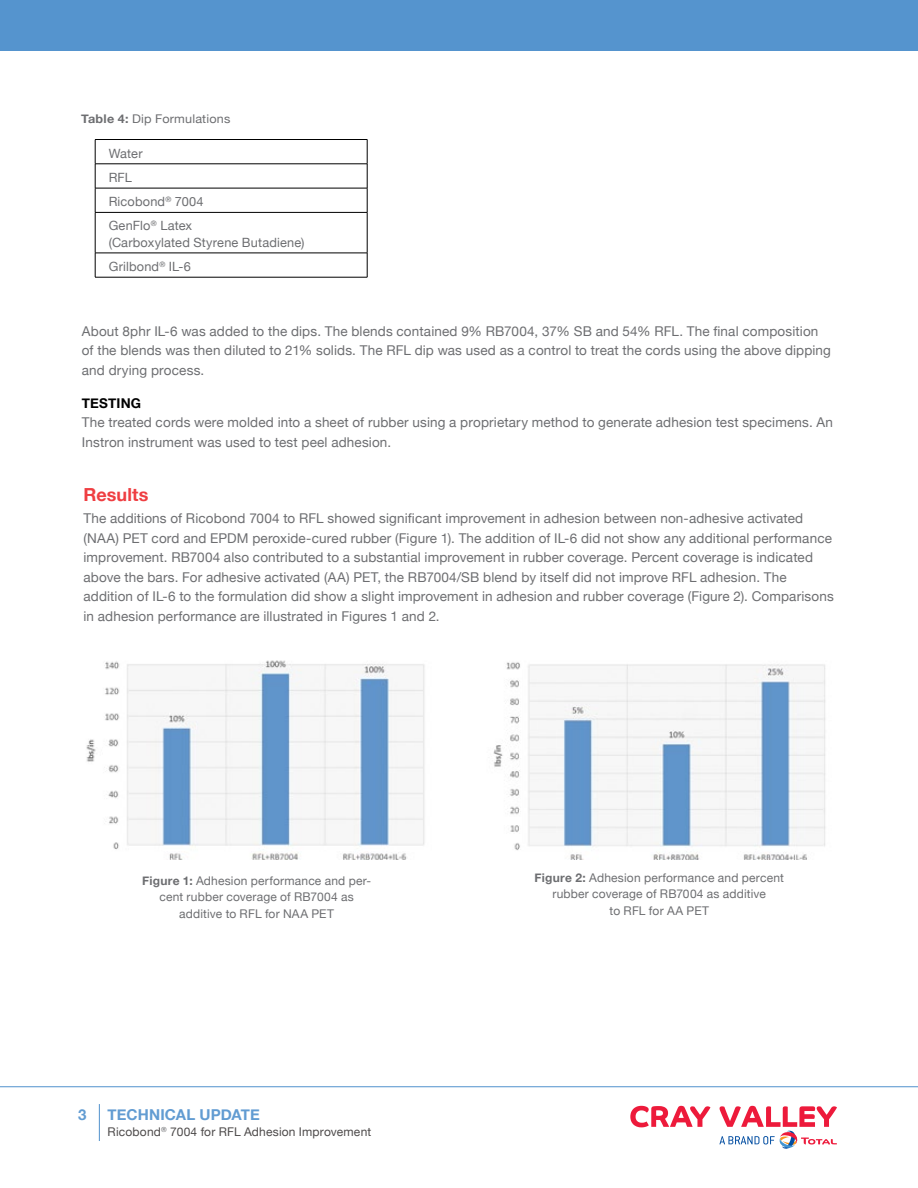
<style>
.page{position:relative;width:918px;height:1188px;background:#fff}
.page>*{position:absolute;margin:0;border:0;box-sizing:border-box;transform-origin:0 0}
.t1{font:700 18px "Helvetica Neue";letter-spacing:.005em;color:#ef3e42}
.t2{font:700 15px "Helvetica Neue";letter-spacing:.005em;color:#629cd2}
.t3{font:13.5px/19.5px "Helvetica Neue";letter-spacing:.01em;color:#6d6e71}
.t4{font:700 13.5px "Helvetica Neue";letter-spacing:.015em;color:#000}
.t5{font:12.75px/24.3px "Helvetica Neue";letter-spacing:.015em;color:#6d6e71}
.t6{font:12px/16.5px "Helvetica Neue";letter-spacing:.015em;color:#6d6e71;text-align:center}
.t7{font:12px "Helvetica Neue";letter-spacing:.015em;color:#4d4a4a}
.t8{font:12px "Helvetica Neue";letter-spacing:.015em;color:#6d6e71;scale:1.05 1}
.s1{font-weight:700}
</style>
<div class="page">
<div style="left:0;top:0;width:918px;height:51px;background:#5091cd"></div>
<svg style="left:630px;top:1106px;width:80px;height:21px"></svg>
<svg style="left:719px;top:1106px;width:118px;height:43px"></svg>
<hr style="left:99px;top:1104px;width:1px;height:37px;background:#5091cd">
<hr style="left:0;top:1086px;width:918px;height:1px;background:#5091cd">
<svg style="left:95px;top:140px;width:1px;height:72px"></svg>
<hr style="left:95px;top:213px;width:1px;height:40px;background:#000">
<hr style="left:95px;top:277px;width:272px;height:1px;background:#000">
<svg style="left:367px;top:140px;width:1px;height:72px"></svg>
<hr style="left:367px;top:213px;width:1px;height:40px;background:#000">
<svg style="left:95px;top:254px;width:1px;height:23px"></svg>
<svg style="left:367px;top:253px;width:1px;height:24px"></svg>
<hr style="left:95px;top:139px;width:272px;height:1px;background:#000">
<hr style="left:95px;top:164px;width:272px;height:1px;background:#000">
<hr style="left:95px;top:188px;width:272px;height:1px;background:#000">
<hr style="left:95px;top:212px;width:272px;height:1px;background:#000">
<hr style="left:95px;top:253px;width:272px;height:1px;background:#000">
<img style="left:86px;top:660px;width:339px;height:200px">
<img style="left:493px;top:662px;width:333px;height:198px">
<p class="t8" style="left:81px;top:112px;width:144px"><span class="s1">Table 4:</span> Dip Formulations</p>
<p class="t5" style="left:109px;top:141px;width:97px">Water<br>RFL<br>Ricobond<sup>®</sup> 7004<br>GenFlo<sup>®</sup> Latex</p>
<p class="t5" style="left:109px;top:230px;width:197px">(Carboxylated Styrene Butadiene)<br>Grilbond<sup>®</sup> IL-6</p>
<p class="t3" style="left:82px;top:321px;width:751px">About 8phr IL-6 was added to the dips. The blends contained 9% RB7004, 37% SB and 54% RFL. The final composition of the blends was then diluted to 21% solids. The RFL dip was used as a control to treat the cords using the above dipping and drying process.</p>
<p class="t4" style="left:82px;top:394px;width:61px">TESTING</p>
<p class="t3" style="left:82px;top:412px;width:753px">The treated cords were molded into a sheet of rubber using a proprietary method to generate adhesion test specimens. An<br>Instron instrument was used to test peel adhesion.</p>
<h1 class="t1" style="left:84px;top:483px;width:66px">Results</h1>
<p class="t3" style="left:84px;top:509px;width:752px">The additions of Ricobond 7004 to RFL showed significant improvement in adhesion between non-adhesive activated (NAA) PET cord and EPDM peroxide-cured rubber (Figure 1). The addition of IL-6 did not show any additional performance improvement. RB7004 also contributed to a substantial improvement in rubber coverage. Percent coverage is indicated above the bars. For adhesive activated (AA) PET, the RB7004/SB blend by itself did not improve RFL adhesion. The addition of IL-6 to the formulation did show a slight improvement in adhesion and rubber coverage (Figure 2). Comparisons in adhesion performance are illustrated in Figures 1 and 2.</p>
<p class="t6" style="left:142px;top:872px;width:230px"><span class="s1">Figure 1:</span> Adhesion performance and per&shy;cent rubber coverage of RB7004 as additive to RFL for NAA PET</p>
<p class="t6" style="left:535px;top:869px;width:251px"><span class="s1">Figure 2:</span> Adhesion performance and percent rubber coverage of RB7004 as additive<br>to RFL for AA PET</p>
<p class="t2" style="left:78px;top:1106px;width:10px">3</p>
<p class="t2" style="left:108px;top:1105px;width:154px">TECHNICAL UPDATE</p>
<p class="t7" style="left:108px;top:1124px;width:265px">Ricobond<sup>®</sup> 7004 for RFL Adhesion Improvement</p>
</div>
